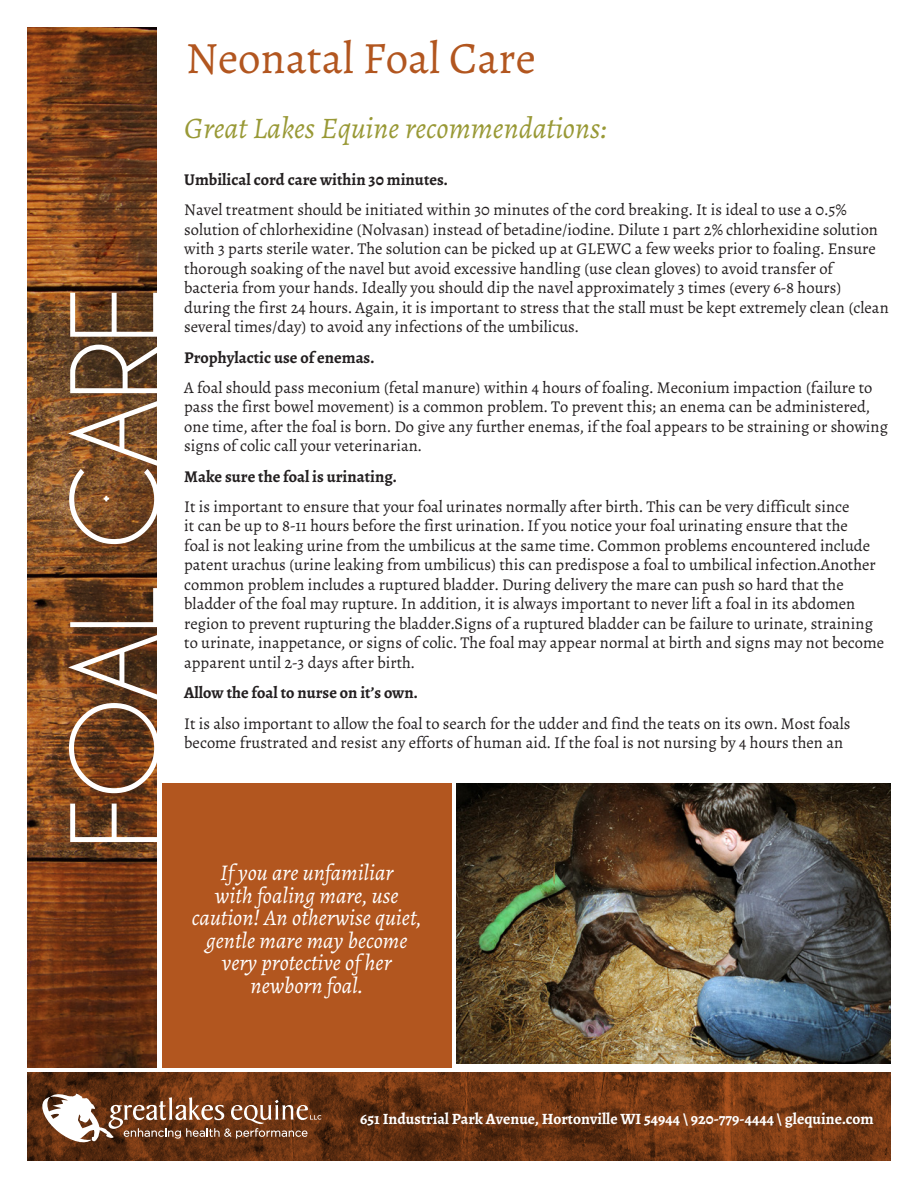
<style>
.page{position:relative;width:918px;height:1188px;background:#fff}
.page>*{position:absolute;margin:0;border:0;box-sizing:border-box;transform-origin:0 0}
.t1{font:112.5px "Caviar Dreams";letter-spacing:-.03em;color:#fff}
.t2{font:45px "Alegreya";color:#b2561f}
.t3{font:italic 30px "Alegreya";color:#999936}
.t4{font:italic 22.5px/22.5px "Alegreya";color:#fff;text-align:center}
.t5{font:16.5px/19.5px "Alegreya";color:#231f20}
.t6{font:700 16.5px "Alegreya";color:#231f20}
.t7{font:700 15.75px "Alegreya";color:#fff}
</style>
<div class="page">
<img style="left:27px;top:1072px;width:864px;height:89px">
<img style="left:457px;top:783px;width:434px;height:281px">
<div style="left:162px;top:783px;width:289px;height:284px;background:#b2561f"></div>
<svg style="left:27px;top:27px;width:130px;height:1040px;background:#74411d"></svg>
<svg style="left:104px;top:496px;width:5px;height:5px"></svg>
<svg style="left:42px;top:1094px;width:279px;height:48px"></svg>
<p class="t1" style="left:48px;top:850px;width:566px;rotate:-90deg">FOAL CARE</p>
<p class="t2" style="left:186px;top:30px;width:352px">Neonatal Foal Care</p>
<p class="t3" style="left:184px;top:110px;width:424px">Great Lakes Equine recommendations:</p>
<p class="t6" style="left:184px;top:169px;width:265px">Umbilical cord care within 30 minutes.</p>
<p class="t5" style="left:184px;top:200px;width:706px">Navel treatment should be initiated within 30 minutes of the cord breaking. It is ideal to use a 0.5% solution of chlorhexidine (Nolvasan) instead of betadine/iodine. Dilute 1 part 2% chlorhexidine solution with 3 parts sterile water. The solution can be picked up at GLEWC a few weeks prior to foaling. Ensure thorough soaking of the navel but avoid excessive handling (use clean gloves) to avoid transfer of bacteria from your hands. Ideally you should dip the navel approximately 3 times (every 6-8 hours) during the first 24 hours. Again, it is important to stress that the stall must be kept extremely clean (clean several times/day) to avoid any infections of the umbilicus.</p>
<p class="t6" style="left:184px;top:346px;width:192px">Prophylactic use of enemas.</p>
<p class="t5" style="left:184px;top:378px;width:705px">A foal should pass meconium (fetal manure) within 4 hours of foaling. Meconium impaction (failure to pass the first bowel movement) is a common problem. To prevent this; an enema can be administered, one time, after the foal is born. Do give any further enemas, if the foal appears to be straining or showing signs of colic call your veterinarian.</p>
<p class="t6" style="left:184px;top:466px;width:214px">Make sure the foal is urinating.</p>
<p class="t5" style="left:184px;top:497px;width:701px">It is important to ensure that your foal urinates normally after birth. This can be very difficult since<br>it can be up to 8-11 hours before the first urination. If you notice your foal urinating ensure that the<br>foal is not leaking urine from the umbilicus at the same time. Common problems encountered include patent urachus (urine leaking from umbilicus) this can predispose a foal to umbilical infection.Another common problem includes a ruptured bladder. During delivery the mare can push so hard that the bladder of the foal may rupture. In addition, it is always important to never lift a foal in its abdomen region to prevent rupturing the bladder.Signs of a ruptured bladder can be failure to urinate, straining to urinate, inappetance, or signs of colic. The foal may appear normal at birth and signs may not become apparent until 2-3 days after birth.</p>
<p class="t6" style="left:184px;top:682px;width:235px">Allow the foal to nurse on it’s own.</p>
<p class="t5" style="left:184px;top:713px;width:668px">It is also important to allow the foal to search for the udder and find the teats on its own. Most foals become frustrated and resist any efforts of human aid. If the foal is not nursing by 4 hours then an</p>
<p class="t4" style="left:192px;top:862px;width:231px">If you are unfamiliar<br>with foaling mare, use caution! An otherwise quiet, gentle mare may become very protective of her newborn foal.</p>
<p class="t7" style="left:360px;top:1109px;width:515px">651 Industrial Park Avenue, Hortonville WI 54944 \ 920-779-4444 \ glequine.com</p>
</div>
